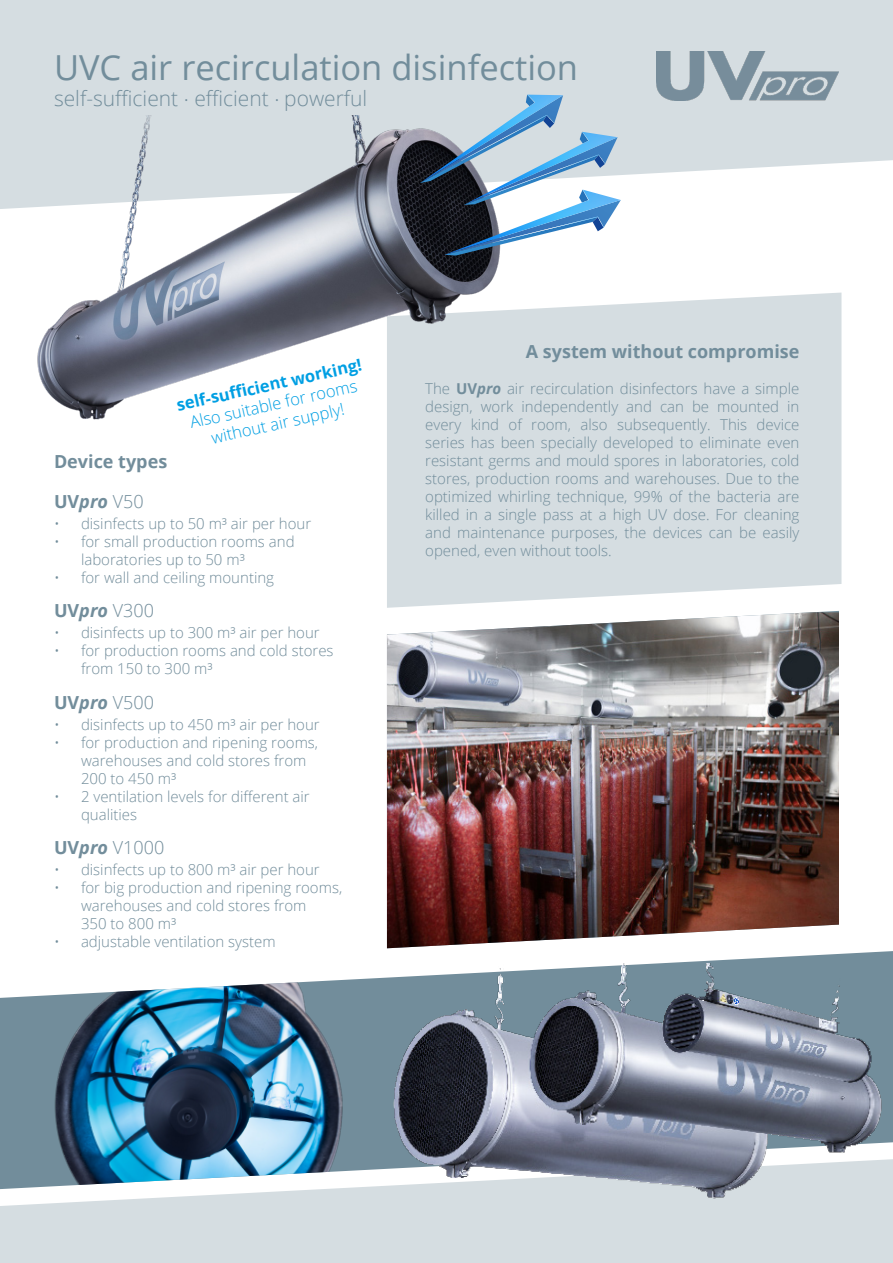
<style>
.page{position:relative;width:893px;height:1263px;background:#fff}
.page>*{position:absolute;margin:0;border:0;box-sizing:border-box;transform-origin:0 0}
.t1{font:34.5px "Open Sans";color:#728d9b}
.t2{font:300 21px "Open Sans";color:#728d9b}
.t3{font:700 18px/39.6px "Open Sans";color:#728d9b}
.t4{font:300 18px "Open Sans";color:#728d9b}
.t5{font:300 16.5px/19.6px "Open Sans";color:#009fe3;text-align:center}
.t6{font:700 16.5px "Open Sans";color:#009fe3}
.t7{font:300 15px/18px "Open Sans";color:#728d9b}
.s1{font-family:"Calibri"}
.s2{font-style:italic}
.s3{font-weight:300}
.s4{font-weight:700}
.s5{font-weight:700;font-style:italic}
</style>
<div class="page">
<div style="left:0;top:0;width:893px;height:175px;background:#d5dde1"></div>
<img style="left:657px;top:52px;width:182px;height:48px">
<svg style="left:667px;top:951px;width:226px;height:12px"></svg>
<img style="left:0;top:979px;width:347px;height:180px">
<svg style="left:387px;top:293px;width:454px;height:315px;background:#d7dfe3"></svg>
<img style="left:387px;top:612px;width:452px;height:336px">
<svg style="left:0;top:1159px;width:347px;height:104px;fill:#d5dde1"></svg>
<img style="left:0;top:116px;width:538px;height:351px">
<img style="left:347px;top:963px;width:546px;height:300px">
<svg style="left:420px;top:95px;width:201px;height:160px"></svg>
<h1 class="t1" style="left:54px;top:44px;width:526px">UVC air recirculation disinfection</h1>
<h2 class="t2" style="left:54px;top:84px;width:315px">self-sufficient <span class="s1">·</span> efficient <span class="s1">·</span> powerful</h2>
<p class="t6" style="left:174px;top:393px;width:191px;rotate:-12deg">self-suffi cient working!</p>
<p class="t5" style="left:188px;top:412px;width:172px;rotate:-12deg">Also suitable for rooms without air supply!</p>
<p class="t3" style="left:54px;top:441px;width:115px">Device types<br>UV<span class="s2">pro</span> <span class="s3">V50</span></p>
<p class="t7" style="left:54px;top:514px;width:259px">• disinfects up to 50 m³ air per hour</p>
<p class="t7" style="left:81px;top:532px;width:215px;text-indent:-27px">• for small production rooms and laboratories up to 50 m³</p>
<p class="t7" style="left:54px;top:568px;width:222px">• for wall and ceiling mounting</p>
<p class="t4" style="left:54px;top:598px;width:102px"><span class="s4">UV</span><span class="s5">pro</span> V300</p>
<p class="t7" style="left:54px;top:623px;width:267px">• disinfects up to 300 m³ air per hour</p>
<p class="t7" style="left:81px;top:641px;width:254px;text-indent:-27px">• for production rooms and cold stores from 150 to 300 m³</p>
<p class="t4" style="left:54px;top:690px;width:102px"><span class="s4">UV</span><span class="s5">pro</span> V500</p>
<p class="t7" style="left:54px;top:715px;width:267px">• disinfects up to 450 m³ air per hour</p>
<p class="t7" style="left:81px;top:733px;width:239px;text-indent:-27px">• for production and ripening rooms, warehouses and cold stores from<br>200 to 450 m³</p>
<p class="t7" style="left:81px;top:787px;width:230px;text-indent:-27px">• 2 ventilation levels for different air qualities</p>
<p class="t4" style="left:54px;top:835px;width:112px"><span class="s4">UV</span><span class="s5">pro</span> V1000</p>
<p class="t7" style="left:54px;top:860px;width:267px">• disinfects up to 800 m³ air per hour</p>
<p class="t7" style="left:81px;top:878px;width:263px;text-indent:-27px">• for big production and ripening rooms, warehouses and cold stores from<br>350 to 800 m³</p>
<p class="t7" style="left:54px;top:932px;width:223px">• adjustable ventilation system</p>
<p class="t3" style="left:526px;top:331px;width:275px">A system without compromise</p>
<p class="t7" style="left:425px;top:379px;width:376px;text-align:justify">The <span class="s4">UV</span><span class="s5">pro</span> air recirculation disinfectors have a simple design, work independently and can be mounted in every kind of room, also subsequently. This device series has been specially developed to eliminate even resistant germs and mould spores in laboratories, cold stores, production rooms and warehouses. Due to the optimized whirling technique, 99% of the bacteria are killed in a single pass at a high UV dose. For cleaning and maintenance purposes, the devices can be easily opened, even without tools.</p>
</div>
